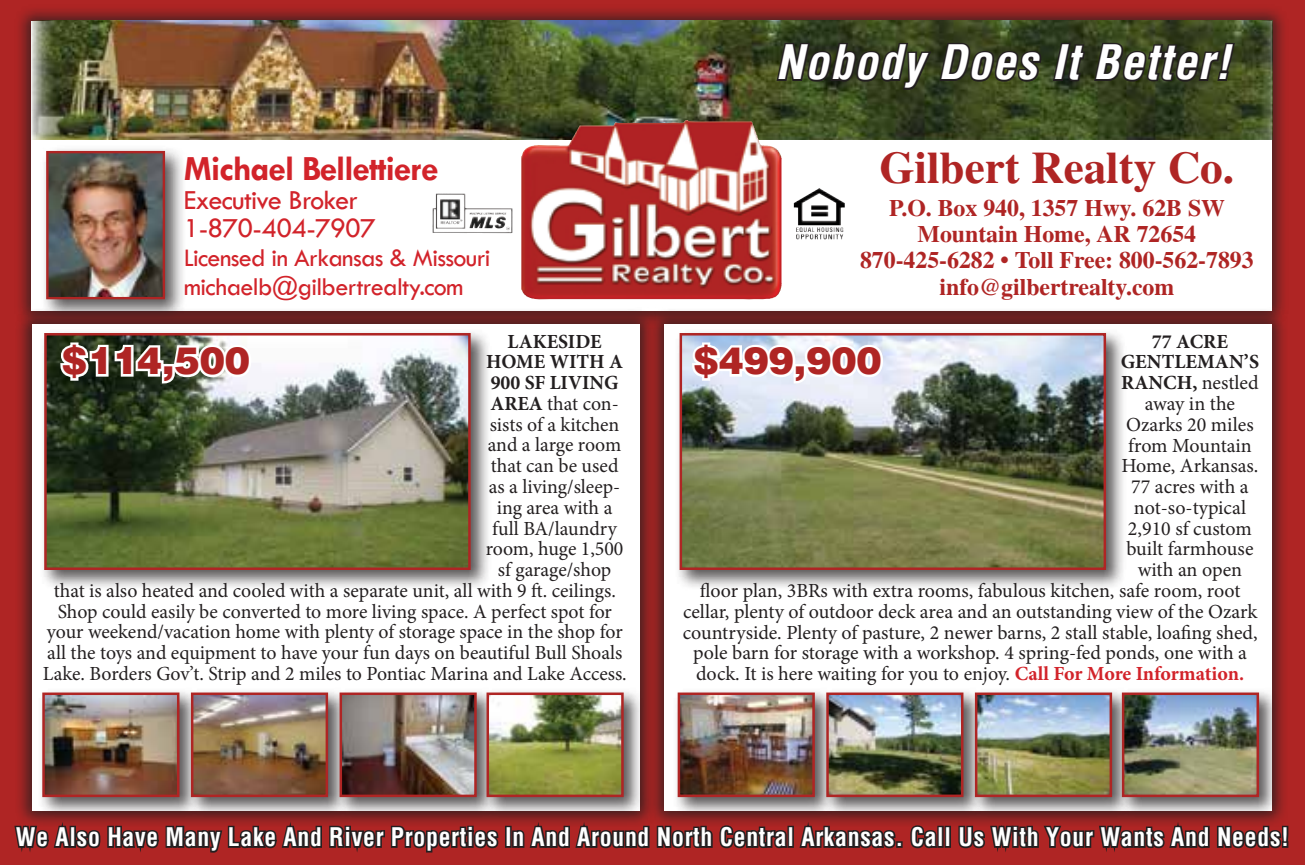
<style>
.page{position:relative;width:1305px;height:865px;background:#fff}
.page>*{position:absolute;margin:0;border:0;box-sizing:border-box;transform-origin:0 0}
.t1{font:italic 700 condensed 46.25px "Helvetica";letter-spacing:.03em;color:#fff}
.t2{font:45.25px "Toronto";color:#af2524}
.t3{font:900 37.5px "Helvetica";color:#af2524}
.t4{font:700 35.75px "Tw Cen";letter-spacing:-.025em;color:#d2232a}
.t5{font:28.5px/28.5px "Tw Cen";letter-spacing:-.025em;color:#d2232a}
.t6{font:26.25px/28.5px "Tw Cen";letter-spacing:-.025em;color:#d2232a}
.t7{font:700 condensed 25px "Helvetica";letter-spacing:.03em;color:#fff;scale:.95 1}
.t8{font:23.75px/26.2px "Toronto";color:#af2524;text-align:center}
.t9{font:20px "Minion Pro";letter-spacing:-.005em;color:#231f20}
.t10{font:700 20px "Minion Pro";color:#231f20}
.s1{font-weight:700}
.s2{font-weight:700;color:#d2232a}
</style>
<div class="page">
<div style="left:0;top:0;width:1305px;height:864px;background:#af2524"></div>
<div style="left:15px;top:4px;width:1274px;height:324px;background:#231f20;opacity:.75"></div>
<div style="left:32px;top:21px;width:1240px;height:290px;background:#fff"></div>
<div style="left:40px;top:145px;width:147px;height:175px;background:#231f20;opacity:.75"></div>
<img style="left:49px;top:154px;width:113px;height:142px">
<div style="left:46px;top:151px;width:119px;height:148px;border:2px solid #af2524"></div>
<img style="left:32px;top:21px;width:1240px;height:119px">
<img style="left:521px;top:120px;width:169px;height:180px">
<svg style="left:1051px;top:41px;width:186px;height:43px;background:#2d321e"></svg>
<img style="left:433px;top:193px;width:79px;height:40px">
<div style="left:15px;top:307px;width:641px;height:520px;background:#231f20;opacity:.75"></div>
<div style="left:32px;top:324px;width:607px;height:486px;background:#fff"></div>
<div style="left:647px;top:307px;width:642px;height:520px;background:#231f20;opacity:.75"></div>
<div style="left:664px;top:324px;width:608px;height:486px;background:#fff"></div>
<svg style="left:14px;top:797px;width:486px;height:56px"></svg>
<div style="left:505px;top:825px;width:7px;height:22px;border:3px solid #231f20"></div>
<svg style="left:510px;top:816px;width:280px;height:33px"></svg>
<div style="left:788px;top:825px;width:6px;height:22px;border:3px solid #231f20"></div>
<svg style="left:797px;top:823px;width:100px;height:26px"></svg>
<div style="left:896px;top:840px;width:7px;height:7px;border:3px solid #231f20"></div>
<svg style="left:908px;top:822px;width:31px;height:27px"></svg>
<div style="left:937px;top:825px;width:7px;height:22px;border:3px solid #231f20"></div>
<div style="left:945px;top:825px;width:6px;height:22px;border:3px solid #231f20"></div>
<svg style="left:957px;top:814px;width:332px;height:38px"></svg>
<div style="left:674px;top:328px;width:453px;height:262px;background:#231f20;opacity:.75"></div>
<img style="left:683px;top:336px;width:420px;height:230px">
<div style="left:680px;top:333px;width:426px;height:236px;border:2px solid #af2524"></div>
<div style="left:673px;top:687px;width:162px;height:130px;background:#231f20;opacity:.75"></div>
<img style="left:681px;top:695px;width:131px;height:98px">
<div style="left:678px;top:692px;width:137px;height:104px;border:2px solid #af2524"></div>
<div style="left:821px;top:687px;width:163px;height:130px;background:#231f20;opacity:.75"></div>
<img style="left:829px;top:695px;width:131px;height:98px">
<div style="left:826px;top:692px;width:137px;height:104px;border:2px solid #af2524"></div>
<div style="left:970px;top:687px;width:163px;height:130px;background:#231f20;opacity:.75"></div>
<img style="left:978px;top:695px;width:131px;height:98px">
<div style="left:975px;top:692px;width:137px;height:104px;border:2px solid #af2524"></div>
<div style="left:1117px;top:687px;width:163px;height:130px;background:#231f20;opacity:.75"></div>
<img style="left:1125px;top:695px;width:131px;height:98px">
<div style="left:1122px;top:692px;width:137px;height:104px;border:2px solid #af2524"></div>
<svg style="left:690px;top:40px;width:352px;height:374px"></svg>
<div style="left:39px;top:328px;width:453px;height:262px;background:#231f20;opacity:.75"></div>
<img style="left:47px;top:336px;width:421px;height:230px">
<div style="left:44px;top:333px;width:427px;height:236px;border:2px solid #af2524"></div>
<div style="left:37px;top:687px;width:163px;height:130px;background:#231f20;opacity:.75"></div>
<img style="left:45px;top:695px;width:131px;height:98px">
<div style="left:42px;top:692px;width:137px;height:104px;border:2px solid #af2524"></div>
<div style="left:186px;top:687px;width:163px;height:130px;background:#231f20;opacity:.75"></div>
<img style="left:194px;top:695px;width:131px;height:98px">
<div style="left:191px;top:692px;width:137px;height:104px;border:2px solid #af2524"></div>
<div style="left:334px;top:687px;width:163px;height:130px;background:#231f20;opacity:.75"></div>
<img style="left:343px;top:695px;width:131px;height:98px">
<div style="left:340px;top:692px;width:137px;height:104px;border:2px solid #af2524"></div>
<div style="left:481px;top:687px;width:163px;height:130px;background:#231f20;opacity:.75"></div>
<img style="left:490px;top:695px;width:131px;height:98px">
<div style="left:487px;top:692px;width:137px;height:104px;border:2px solid #af2524"></div>
<svg style="left:58px;top:340px;width:197px;height:45px"></svg>
<h3 class="t4" style="left:184px;top:147px;width:256px">Michael Bellettiere</h3>
<h3 class="t5" style="left:184px;top:185px;width:194px">Executive Broker<br>1-870-404-7907</h3>
<h3 class="t6" style="left:184px;top:243px;width:308px">Licensed in Arkansas &amp; Missouri michaelb@gilbertrealty.com</h3>
<p class="t10" style="left:507px;top:327px;width:96px">LAKESIDE</p>
<p class="t10" style="left:486px;top:347px;width:138px">HOME WITH A</p>
<p class="t10" style="left:491px;top:368px;width:129px">900 SF LIVING</p>
<p class="t9" style="left:490px;top:390px;width:130px"><span class="s1">AREA</span> that con-</p>
<p class="t9" style="left:490px;top:410px;width:131px">sists of a kitchen</p>
<p class="t9" style="left:488px;top:431px;width:135px">and a large room</p>
<p class="t9" style="left:491px;top:452px;width:129px">that can be used</p>
<p class="t9" style="left:489px;top:473px;width:133px">as a living/sleep-</p>
<p class="t9" style="left:497px;top:493px;width:117px">ing area with a</p>
<p class="t9" style="left:492px;top:514px;width:126px">full BA/laundry</p>
<p class="t9" style="left:486px;top:535px;width:139px">room, huge 1,500</p>
<p class="t9" style="left:498px;top:556px;width:115px">sf garage/shop</p>
<p class="t9" style="left:54px;top:576px;width:564px">that is also heated and cooled with a separate unit, all with 9 ft. ceilings.</p>
<p class="t9" style="left:58px;top:597px;width:556px">Shop could easily be converted to more living space. A perfect spot for</p>
<p class="t9" style="left:47px;top:618px;width:577px">your weekend/vacation home with plenty of storage space in the shop for</p>
<p class="t9" style="left:47px;top:639px;width:577px">all the toys and equipment to have your fun days on beautiful Bull Shoals</p>
<p class="t9" style="left:43px;top:659px;width:585px">Lake. Borders Gov’t. Strip and 2 miles to Pontiac Marina and Lake Access.</p>
<h3 class="t3" style="left:62px;top:336px;width:189px">$114,500</h3>
<h1 class="t1" style="left:775px;top:32px;width:456px">Nobody Does It Better!</h1>
<h2 class="t2" style="left:880px;top:140px;width:356px">Gilbert Realty Co.</h2>
<p class="t8" style="left:860px;top:194px;width:395px">P.O. Box 940, 1357 Hwy. 62B SW<br>Mountain Home, AR 72654<br>870-425-6282 • Toll Free: 800-562-7893 info@gilbertrealty.com</p>
<p class="t10" style="left:1152px;top:327px;width:78px">77 ACRE</p>
<p class="t10" style="left:1121px;top:347px;width:140px">GENTLEMAN’S</p>
<p class="t9" style="left:1121px;top:369px;width:139px"><span class="s1">RANCH,</span> nestled</p>
<p class="t9" style="left:1145px;top:390px;width:92px">away in the</p>
<p class="t9" style="left:1126px;top:410px;width:129px">Ozarks 20 miles</p>
<p class="t9" style="left:1128px;top:431px;width:125px">from Mountain</p>
<p class="t9" style="left:1121px;top:452px;width:139px">Home, Arkansas.</p>
<p class="t9" style="left:1131px;top:473px;width:119px">77 acres with a</p>
<p class="t9" style="left:1134px;top:493px;width:114px">not-so-typical</p>
<p class="t9" style="left:1128px;top:514px;width:126px">2,910 sf custom</p>
<p class="t9" style="left:1126px;top:535px;width:129px">built farmhouse</p>
<p class="t9" style="left:1138px;top:556px;width:106px">with an open</p>
<p class="t9" style="left:700px;top:577px;width:542px">floor plan, 3BRs with extra rooms, fabulous kitchen, safe room, root</p>
<p class="t9" style="left:683px;top:597px;width:576px">cellar, plenty of outdoor deck area and an outstanding view of the Ozark</p>
<p class="t9" style="left:683px;top:618px;width:576px">countryside. Plenty of pasture, 2 newer barns, 2 stall stable, loafing shed,</p>
<p class="t9" style="left:693px;top:639px;width:555px">pole barn for storage with a workshop. 4 spring-fed ponds, one with a</p>
<p class="t9" style="left:696px;top:660px;width:550px">dock. It is here waiting for you to enjoy. <span class="s2">Call For More Information.</span></p>
<h3 class="t3" style="left:694px;top:336px;width:189px">$499,900</h3>
<p class="t7" style="left:16px;top:820px;width:1342px">We Also Have Many Lake And River Properties In And Around North Central Arkansas. Call Us With Your Wants And Needs!</p>
</div>
